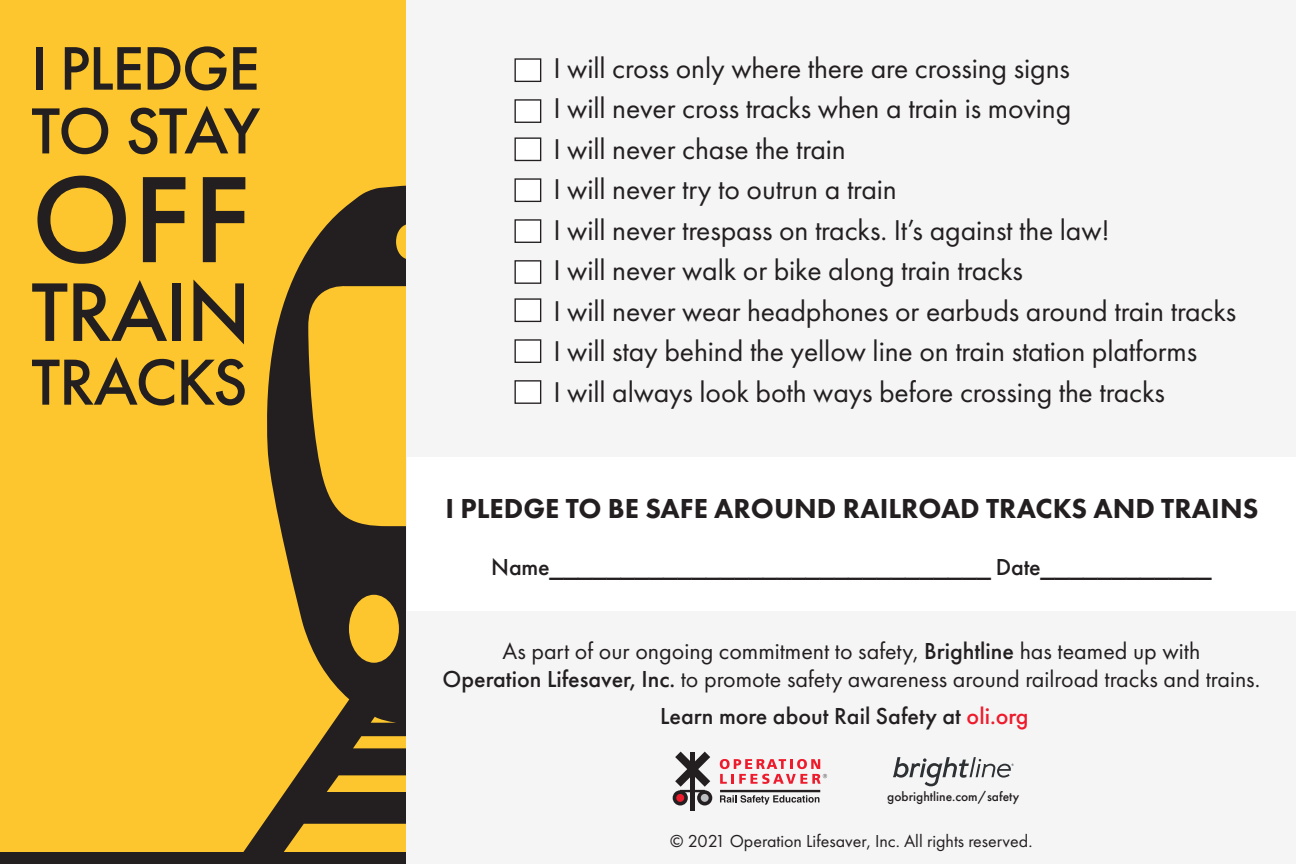
<style>
.page{position:relative;width:1296px;height:864px;background:#fff}
.page>*{position:absolute;margin:0;border:0;box-sizing:border-box;transform-origin:0 0}
.t1{font:500 127.5px "Futura PT";color:#231f20}
.t2{font:500 86.4px "Futura PT";letter-spacing:-.02em;color:#231f20}
.t3{font:500 67.5px "Futura PT";letter-spacing:-.03em;color:#231f20}
.t4{font:500 63.6px "Futura PT";letter-spacing:-.025em;color:#231f20}
.t5{font:29.7px/40.5px "Futura PT";letter-spacing:-.005em;color:#231f20}
.t6{font:800 28.5px "Futura PT";color:#231f20}
.t7{font:24px/28.8px "Futura PT";color:#231f20;text-align:center}
.t8{font:700 24px "Sweet Sans";color:#231f20}
.t9{font:500 24px "Futura PT";color:#231f20}
.t10{font:18px "Futura PT";color:#231f20}
.t11{font:500 13.5px "Futura PT";color:#231f20}
.s1{font-family:"Futura PT";font-weight:500}
.s2{font-weight:500}
.s3{color:#ee1b2c}
</style>
<div class="page">
<div style="left:0;top:0;width:408px;height:864px;background:#fec62e"></div>
<svg style="left:237px;top:185px;width:170px;height:668px"></svg>
<div style="left:0;top:853px;width:407px;height:11px;background:#231f20"></div>
<div style="left:407px;top:0;width:889px;height:864px;background:#f5f5f6"></div>
<div style="left:408px;top:457px;width:888px;height:154px;background:#fff"></div>
<div style="left:515px;top:59px;width:26px;height:22px;background:#fff"></div>
<div style="left:515px;top:58px;width:26px;height:24px;border:1px solid #231f20"></div>
<div style="left:515px;top:100px;width:26px;height:22px;background:#fff"></div>
<div style="left:515px;top:99px;width:26px;height:24px;border:1px solid #231f20"></div>
<div style="left:515px;top:138px;width:26px;height:22px;background:#fff"></div>
<div style="left:515px;top:137px;width:26px;height:24px;border:1px solid #231f20"></div>
<div style="left:515px;top:179px;width:26px;height:22px;background:#fff"></div>
<div style="left:515px;top:178px;width:26px;height:24px;border:1px solid #231f20"></div>
<div style="left:515px;top:220px;width:26px;height:22px;background:#fff"></div>
<div style="left:515px;top:219px;width:26px;height:24px;border:1px solid #231f20"></div>
<div style="left:515px;top:261px;width:26px;height:22px;background:#fff"></div>
<div style="left:515px;top:260px;width:26px;height:24px;border:1px solid #231f20"></div>
<div style="left:515px;top:299px;width:26px;height:22px;background:#fff"></div>
<div style="left:515px;top:298px;width:26px;height:24px;border:1px solid #231f20"></div>
<div style="left:515px;top:340px;width:26px;height:22px;background:#fff"></div>
<div style="left:515px;top:339px;width:26px;height:24px;border:1px solid #231f20"></div>
<div style="left:515px;top:381px;width:26px;height:22px;background:#fff"></div>
<div style="left:515px;top:380px;width:26px;height:24px;border:1px solid #231f20"></div>
<svg style="left:893px;top:757px;width:121px;height:29px"></svg>
<hr style="left:720px;top:790px;width:100px;height:2px;background:#231f20">
<svg style="left:720px;top:759px;width:107px;height:25px"></svg>
<div style="left:690px;top:752px;width:5px;height:58px;background:#231f20"></div>
<svg style="left:697px;top:790px;width:15px;height:16px"></svg>
<svg style="left:673px;top:752px;width:37px;height:54px"></svg>
<div style="left:701px;top:794px;width:8px;height:8px;background:#bcbdc0;border-radius:50%"></div>
<svg style="left:720px;top:795px;width:99px;height:10px"></svg>
<h3 class="t4" style="left:31px;top:30px;width:230px">I PLEDGE</h3>
<h3 class="t3" style="left:31px;top:90px;width:230px">TO STAY</h3>
<h1 class="t1" style="left:31px;top:143px;width:220px">OFF</h1>
<h2 class="t2" style="left:31px;top:260px;width:221px">TRAIN</h2>
<h3 class="t3" style="left:31px;top:342px;width:218px">TRACKS</h3>
<p class="t5" style="left:553px;top:48px;width:684px">I will cross only where there are crossing signs<br>I will never cross tracks when a train is moving<br>I will never chase the train<br>I will never try to outrun a train<br>I will never trespass on tracks. It’s against the law!<br>I will never walk or bike along train tracks<br>I will never wear headphones or earbuds around train tracks I will stay behind the yellow line on train station platforms<br>I will always look both ways before crossing the tracks</p>
<p class="t6" style="left:445px;top:491px;width:814px">I PLEDGE TO BE SAFE AROUND RAILROAD TRACKS AND TRAINS</p>
<p class="t8" style="left:491px;top:553px;width:722px"><span class="s1">Name</span>_______________________________ <span class="s1">Date</span>____________</p>
<p class="t7" style="left:443px;top:636px;width:819px">As part of our ongoing commitment to safety, <span class="s2">Brightline</span> has teamed up with<br><span class="s2">Operation Lifesaver, Inc.</span> to promote safety awareness around railroad tracks and trains.</p>
<p class="t9" style="left:660px;top:701px;width:370px">Learn more about Rail Safety at <span class="s3">oli.org</span></p>
<p class="t11" style="left:887px;top:788px;width:133px">gobrightline.com/safety</p>
<p class="t10" style="left:670px;top:831px;width:364px">© 2021 Operation Lifesaver, Inc. All rights reserved.</p>
</div>
